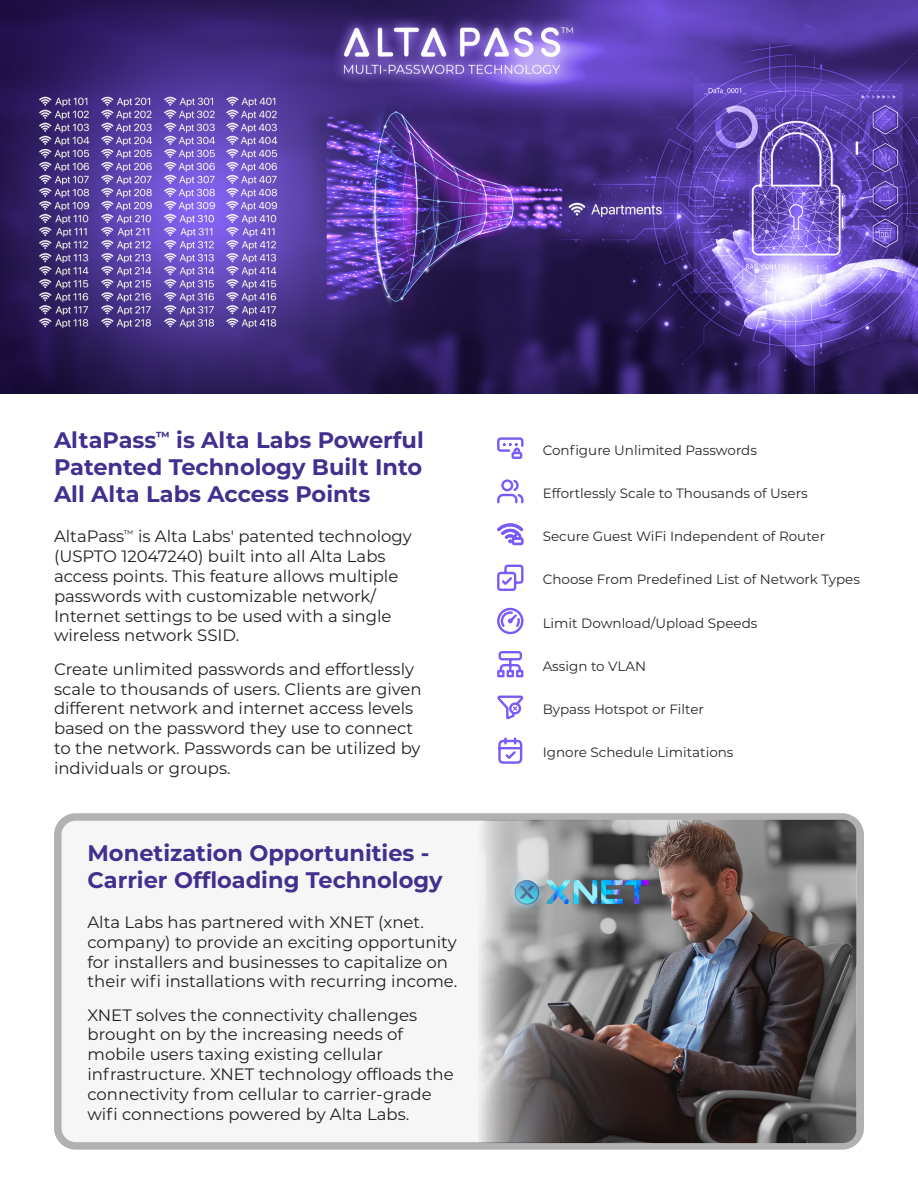
<style>
.page{position:relative;width:918px;height:1188px;background:#fff}
.page>*{position:absolute;margin:0;border:0;box-sizing:border-box;transform-origin:0 0}
.Heading_1{font:700 22.5px/27px "Montserrat";color:#422f8e;text-align:justify}
.Body{font:16.5px/19.8px "Montserrat";color:#231f20}
.List_Text{font:13.5px "Montserrat";color:#24272a}
</style>
<div class="page">
<img style="left:0;top:0;width:918px;height:393px">
<div style="left:58px;top:817px;width:802px;height:329px;background:#f6f6f7;border-radius:18px"></div>
<div style="left:54px;top:813px;width:810px;height:337px;border:8px solid #231f20;border-radius:18px"></div>
<svg style="left:497px;top:437px;width:27px;height:22px"></svg>
<svg style="left:497px;top:479px;width:27px;height:25px"></svg>
<svg style="left:497px;top:523px;width:27px;height:23px"></svg>
<svg style="left:497px;top:565px;width:27px;height:26px"></svg>
<svg style="left:497px;top:608px;width:27px;height:26px"></svg>
<svg style="left:498px;top:651px;width:26px;height:22px"></svg>
<div style="left:497px;top:670px;width:8px;height:7px;border:2px solid #7a5af8"></div>
<div style="left:507px;top:670px;width:7px;height:7px;border:2px solid #7a5af8"></div>
<div style="left:516px;top:670px;width:7px;height:7px;border:2px solid #7a5af8"></div>
<svg style="left:497px;top:695px;width:27px;height:25px"></svg>
<svg style="left:498px;top:737px;width:25px;height:27px"></svg>
<img style="left:471px;top:820px;width:385px;height:323px">
<p class="Heading_1" style="left:54px;top:426px;width:371px">AltaPass<sup>™</sup> is Alta Labs Powerful Patented Technology Built Into All Alta Labs Access Points</p>
<p class="Body" style="left:54px;top:526px;width:359px">AltaPass<sup>™</sup> is Alta Labs' patented technology (USPTO 12047240) built into all Alta Labs access points. This feature allows multiple passwords with customizable network/ Internet settings to be used with a single wireless network SSID.</p>
<p class="Body" style="left:54px;top:658px;width:369px">Create unlimited passwords and effortlessly scale to thousands of users. Clients are given different network and internet access levels based on the password they use to connect to the network. Passwords can be utilized by individuals or groups.</p>
<p class="Heading_1" style="left:87px;top:838px;width:357px">Monetization Opportunities -<br>Carrier Offloading Technology</p>
<p class="Body" style="left:87px;top:912px;width:371px">Alta Labs has partnered with XNET (xnet. company) to provide an exciting opportunity for installers and businesses to capitalize on their wifi installations with recurring income.</p>
<p class="Body" style="left:87px;top:1004px;width:368px">XNET solves the connectivity challenges brought on by the increasing needs of mobile users taxing existing cellular infrastructure. XNET technology offloads the connectivity from cellular to carrier-grade wifi connections powered by Alta Labs.</p>
<p class="List_Text" style="left:543px;top:441px;width:216px">Configure Unlimited Passwords</p>
<p class="List_Text" style="left:543px;top:484px;width:266px">Effortlessly Scale to Thousands of Users</p>
<p class="List_Text" style="left:543px;top:527px;width:284px">Secure Guest WiFi Independent of Router</p>
<p class="List_Text" style="left:543px;top:570px;width:319px">Choose From Predefined List of Network Types</p>
<p class="List_Text" style="left:543px;top:613px;width:216px">Limit Download/Upload Speeds</p>
<p class="List_Text" style="left:543px;top:657px;width:105px">Assign to VLAN</p>
<p class="List_Text" style="left:543px;top:700px;width:163px">Bypass Hotspot or Filter</p>
<p class="List_Text" style="left:543px;top:743px;width:192px">Ignore Schedule Limitations</p>
</div>
